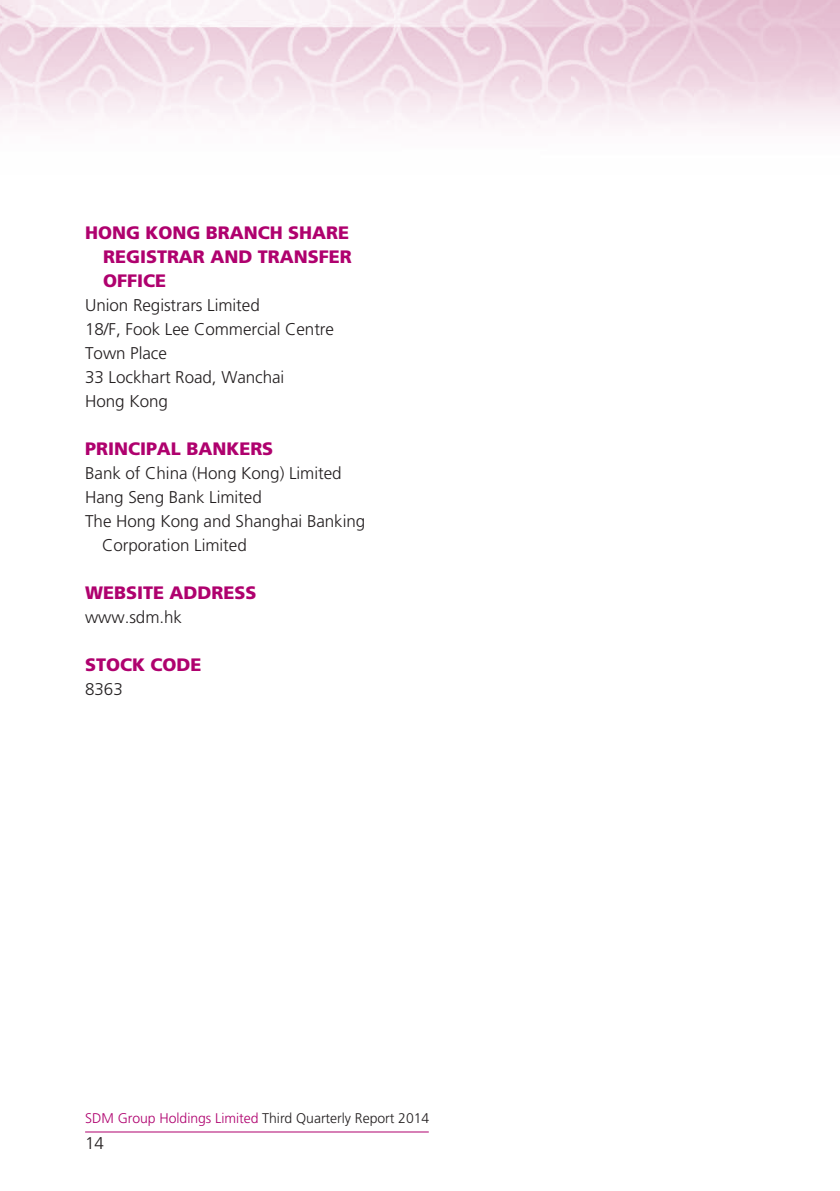
<style>
.page{position:relative;width:840px;height:1191px;background:#fff}
.page>*{position:absolute;margin:0;border:0;box-sizing:border-box;transform-origin:0 0}
.t1{font:900 18px/24px "Frutiger LT Std";color:#af016e}
.t2{font:300 17px/24px "Frutiger LT Std";letter-spacing:-.005em;color:#231f20}
.t3{font:300 14px "Frutiger LT Std";letter-spacing:-.005em;color:#231f20}
.s1{color:#af016e}
</style>
<div class="page">
<img style="left:839px;top:0;width:1px;height:126px">
<img style="left:0;top:0;width:839px;height:1133px">
<hr style="left:85px;top:1131px;width:343px;height:1px;background:#af016e">
<p class="t1" style="left:103px;top:221px;width:250px;text-indent:-18px">HONG KONG BRANCH SHARE<br>REGISTRAR AND TRANSFER<br>OFFICE</p>
<p class="t2" style="left:85px;top:293px;width:250px">Union Registrars Limited<br>18/F, Fook Lee Commercial Centre<br>Town Place<br>33 Lockhart Road, Wanchai<br>Hong Kong</p>
<p class="t1" style="left:85px;top:437px;width:189px">PRINCIPAL BANKERS</p>
<p class="t2" style="left:85px;top:461px;width:258px">Bank of China (Hong Kong) Limited</p>
<p class="t2" style="left:85px;top:485px;width:178px">Hang Seng Bank Limited</p>
<p class="t2" style="left:85px;top:509px;width:281px">The Hong Kong and Shanghai Banking</p>
<p class="t2" style="left:102px;top:533px;width:146px">Corporation Limited</p>
<p class="t1" style="left:85px;top:581px;width:173px">WEBSITE ADDRESS</p>
<p class="t2" style="left:85px;top:605px;width:98px">www.sdm.hk</p>
<p class="t1" style="left:85px;top:653px;width:118px">STOCK CODE</p>
<p class="t2" style="left:85px;top:677px;width:39px">8363</p>
<p class="t3" style="left:85px;top:1110px;width:345px"><span class="s1">SDM Group Holdings Limited</span> Third Quarterly Report 2014</p>
<p class="t2" style="left:85px;top:1131px;width:20px">14</p>
</div>
